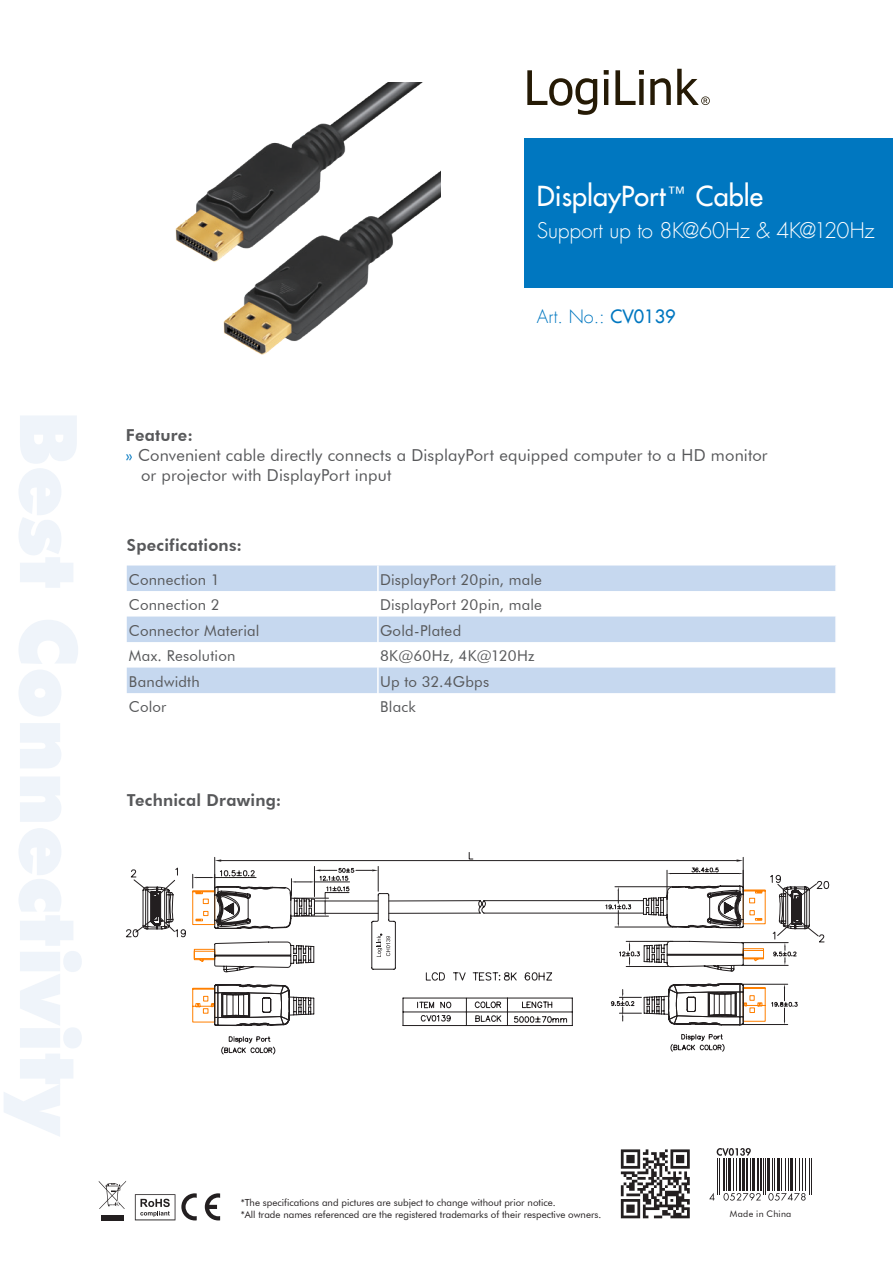
<style>
.page{position:relative;width:893px;height:1263px;background:#fff}
.page>*{position:absolute;margin:0;border:0;box-sizing:border-box;transform-origin:0 0}
.Produktname{font:27px "Futura LT";color:#fff}
.t1{font:300 21px "Futura LT";letter-spacing:-.01em;color:#fff}
.t2{font:300 18px "Futura LT";color:#0077c0}
.Fließtext{font:16.5px "Futura BT";letter-spacing:.01em;color:#57585a}
.subline{font:800 16.5px "Futura BT";letter-spacing:.015em;color:#57585a}
.Text_Tabelle{font:15px "Futura BT";letter-spacing:.015em;color:#57585a}
.t3{font:9.75px/11.7px "Futura BT";color:#231f20}
.Fließtext-2{font:9px "Futura BT";letter-spacing:.035em;color:#231f20}
.s1{font-family:"Futura BT"}
.s2{font-weight:400}
.s3{color:#0077c0}
</style>
<div class="page">
<svg style="left:135px;top:1194px;width:40px;height:26px"></svg>
<svg style="left:99px;top:1181px;width:27px;height:28px"></svg>
<div style="left:101px;top:1215px;width:23px;height:5px;background:#231f20"></div>
<svg style="left:181px;top:1193px;width:16px;height:27px"></svg>
<svg style="left:205px;top:1193px;width:15px;height:27px"></svg>
<svg style="left:527px;top:69px;width:183px;height:46px"></svg>
<div style="left:524px;top:138px;width:369px;height:150px;background:#0077c0"></div>
<svg style="left:127px;top:565px;width:708px;height:128px;fill:#c6d8ef"></svg>
<hr style="left:377px;top:565px;width:2px;height:26px;background:#fff">
<hr style="left:377px;top:591px;width:2px;height:25px;background:#fff">
<hr style="left:377px;top:616px;width:2px;height:26px;background:#fff">
<hr style="left:377px;top:642px;width:2px;height:26px;background:#fff">
<hr style="left:377px;top:668px;width:2px;height:25px;background:#fff">
<img style="left:175px;top:82px;width:266px;height:273px">
<svg style="left:621px;top:1149px;width:69px;height:69px"></svg>
<svg style="left:717px;top:1148px;width:34px;height:8px"></svg>
<svg style="left:709px;top:1193px;width:6px;height:7px"></svg>
<svg style="left:723px;top:1193px;width:38px;height:7px"></svg>
<svg style="left:768px;top:1193px;width:38px;height:7px"></svg>
<hr style="left:717px;top:1158px;width:1px;height:37px;background:#231f20">
<hr style="left:719px;top:1158px;width:1px;height:37px;background:#231f20">
<hr style="left:723px;top:1158px;width:2px;height:32px;background:#231f20">
<hr style="left:726px;top:1158px;width:1px;height:32px;background:#231f20">
<hr style="left:728px;top:1158px;width:3px;height:32px;background:#231f20">
<hr style="left:733px;top:1158px;width:1px;height:32px;background:#231f20">
<hr style="left:736px;top:1158px;width:1px;height:32px;background:#231f20">
<hr style="left:739px;top:1158px;width:2px;height:32px;background:#231f20">
<hr style="left:742px;top:1158px;width:3px;height:32px;background:#231f20">
<hr style="left:746px;top:1158px;width:2px;height:32px;background:#231f20">
<hr style="left:750px;top:1158px;width:1px;height:32px;background:#231f20">
<hr style="left:752px;top:1158px;width:3px;height:32px;background:#231f20">
<hr style="left:757px;top:1158px;width:2px;height:32px;background:#231f20">
<hr style="left:760px;top:1158px;width:2px;height:32px;background:#231f20">
<hr style="left:763px;top:1158px;width:1px;height:37px;background:#231f20">
<hr style="left:765px;top:1158px;width:1px;height:37px;background:#231f20">
<hr style="left:767px;top:1158px;width:3px;height:32px;background:#231f20">
<hr style="left:772px;top:1158px;width:1px;height:32px;background:#231f20">
<hr style="left:774px;top:1158px;width:1px;height:32px;background:#231f20">
<hr style="left:777px;top:1158px;width:3px;height:32px;background:#231f20">
<hr style="left:781px;top:1158px;width:1px;height:32px;background:#231f20">
<hr style="left:785px;top:1158px;width:1px;height:32px;background:#231f20">
<hr style="left:788px;top:1158px;width:1px;height:32px;background:#231f20">
<hr style="left:790px;top:1158px;width:3px;height:32px;background:#231f20">
<hr style="left:795px;top:1158px;width:1px;height:32px;background:#231f20">
<hr style="left:799px;top:1158px;width:1px;height:32px;background:#231f20">
<hr style="left:802px;top:1158px;width:1px;height:32px;background:#231f20">
<hr style="left:805px;top:1158px;width:1px;height:32px;background:#231f20">
<hr style="left:809px;top:1158px;width:1px;height:37px;background:#231f20">
<hr style="left:811px;top:1158px;width:1px;height:37px;background:#231f20">
<svg style="left:125px;top:852px;width:694px;height:203px"></svg>
<p class="Produktname" style="left:537px;top:179px;width:228px">DisplayPort<span class="s1">™</span> Cable</p>
<p class="t1" style="left:537px;top:217px;width:339px">Support up to 8K@60Hz &amp; 4K@120Hz</p>
<p class="t2" style="left:537px;top:305px;width:140px">Art. No.: <span class="s2">CV0139</span></p>
<p class="subline" style="left:126px;top:425px;width:68px">Feature:</p>
<p class="Fließtext" style="left:126px;top:445px;width:643px"><span class="s3">»</span> Convenient cable directly connects a DisplayPort equipped computer to a HD monitor</p>
<p class="Fließtext" style="left:141px;top:465px;width:252px">or projector with DisplayPort input</p>
<p class="subline" style="left:127px;top:535px;width:117px">Specifications:</p>
<p class="Text_Tabelle" style="left:129px;top:570px;width:92px">Connection 1</p>
<p class="Text_Tabelle" style="left:380px;top:570px;width:163px">DisplayPort 20pin, male</p>
<p class="Text_Tabelle" style="left:129px;top:596px;width:92px">Connection 2</p>
<p class="Text_Tabelle" style="left:380px;top:596px;width:163px">DisplayPort 20pin, male</p>
<p class="Text_Tabelle" style="left:129px;top:621px;width:132px">Connector Material</p>
<p class="Text_Tabelle" style="left:380px;top:621px;width:83px">Gold-Plated</p>
<p class="Text_Tabelle" style="left:129px;top:647px;width:108px">Max. Resolution</p>
<p class="Text_Tabelle" style="left:380px;top:647px;width:156px">8K@60Hz, 4K@120Hz</p>
<p class="Text_Tabelle" style="left:129px;top:672px;width:72px">Bandwidth</p>
<p class="Text_Tabelle" style="left:380px;top:672px;width:111px">Up to 32.4Gbps</p>
<p class="Text_Tabelle" style="left:129px;top:698px;width:39px">Color</p>
<p class="Text_Tabelle" style="left:380px;top:698px;width:37px">Black</p>
<p class="subline" style="left:127px;top:790px;width:156px">Technical Drawing:</p>
<p class="t3" style="left:241px;top:1196px;width:362px">*The specifications and pictures are subject to change without prior notice.<br>*All trade names referenced are the registered trademarks of their respective owners.</p>
<p class="Fließtext-2" style="left:730px;top:1208px;width:63px">Made in China</p>
</div>
